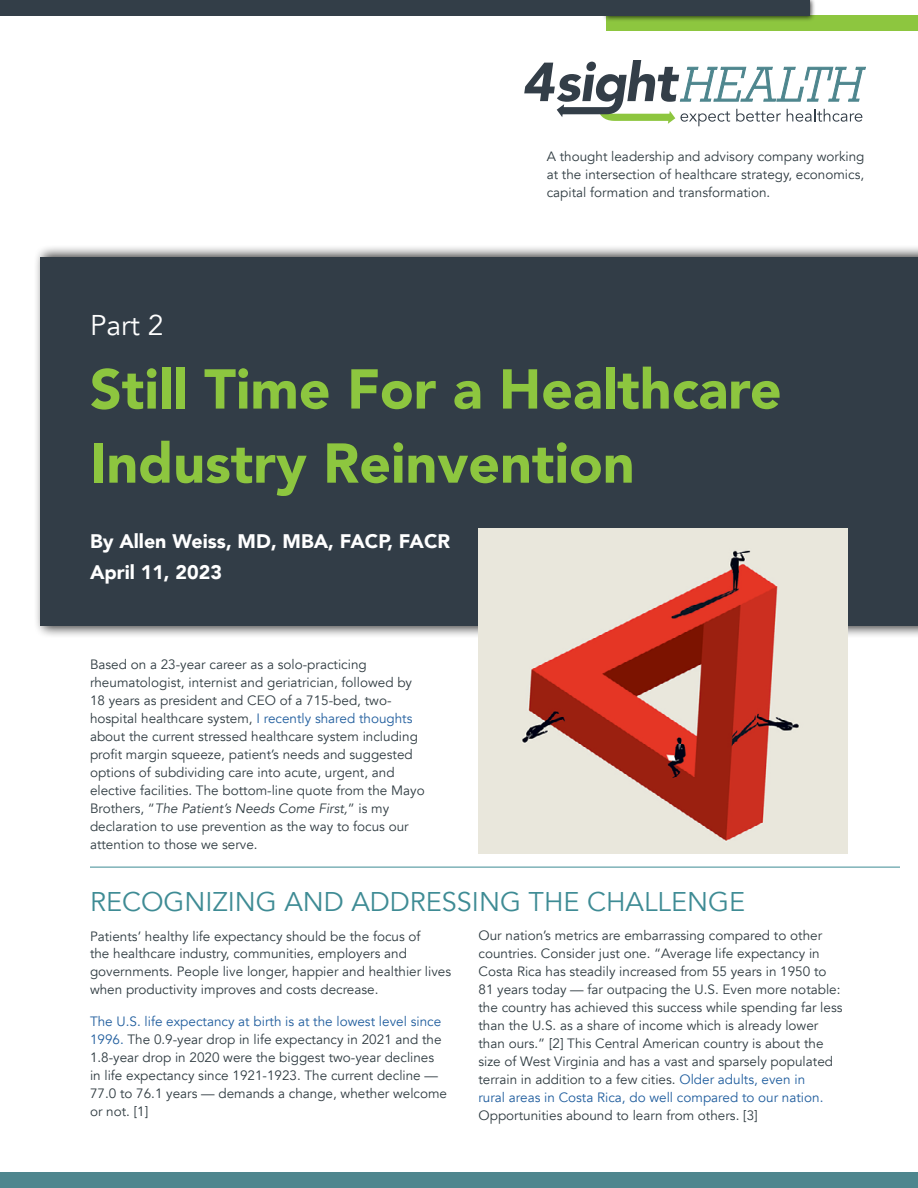
<style>
.page{position:relative;width:918px;height:1188px;background:#fff}
.page>*{position:absolute;margin:0;border:0;box-sizing:border-box;transform-origin:0 0}
.t1{font:900 55.5px/74.1px "Avenir";color:#8dc63f}
.t2{font:28.5px "Avenir";color:#fff}
.t3{font:27px "Avenir";color:#3e8b94}
.t4{font:900 19.65px/31.3px "Avenir";color:#fff}
.t5{font:13.5px/18px "Avenir";color:#303c42}
.s1{color:#215e9e}
.s2{font-style:italic}
</style>
<div class="page">
<div style="left:33px;top:244px;width:885px;height:395px;background:#000;opacity:.75"></div>
<div style="left:40px;top:257px;width:878px;height:369px;background:#323d47"></div>
<svg style="left:524px;top:60px;width:342px;height:66px"></svg>
<div style="left:606px;top:16px;width:312px;height:15px;background:#8dc63f"></div>
<div style="left:602px;top:0;width:214px;height:22px;background:#000;opacity:.75"></div>
<div style="left:0;top:0;width:810px;height:16px;background:#333e48"></div>
<div style="left:0;top:1172px;width:918px;height:16px;background:#4e868e"></div>
<img style="left:478px;top:528px;width:370px;height:325px">
<hr style="left:90px;top:867px;width:810px;height:1px;background:#3e8b94">
<p class="t5" style="left:547px;top:148px;width:319px;text-align:justify">A thought leadership and advisory company working at the intersection of healthcare strategy, economics, capital formation and transformation.</p>
<h2 class="t2" style="left:90px;top:308px;width:75px">Part 2</h2>
<h1 class="t1" style="left:90px;top:351px;width:693px">Still Time For a Healthcare<br>Industry Reinvention</h1>
<h3 class="t4" style="left:90px;top:525px;width:362px">By Allen Weiss, MD, MBA, FACP, FACR<br>April 11, 2023</h3>
<p class="t5" style="left:90px;top:655px;width:336px">Based on a 23-year career as a solo-practicing rheumatologist, internist and geriatrician, followed by 18 years as president and CEO of a 715-bed, two&shy;hospital healthcare system, <span class="s1">I recently shared thoughts </span>about the current stressed healthcare system including profit margin squeeze, patient’s needs and suggested options of subdividing care into acute, urgent, and elective facilities. The bottom-line quote from the Mayo Brothers, “<span class="s2">The Patient’s Needs Come First,</span>” is my declaration to use prevention as the way to focus our attention to those we serve.</p>
<h3 class="t3" style="left:90px;top:886px;width:657px">RECOGNIZING AND ADDRESSING THE CHALLENGE</h3>
<p class="t5" style="left:90px;top:927px;width:363px">Patients’ healthy life expectancy should be the focus of<br>the healthcare industry, communities, employers and governments. People live longer, happier and healthier lives when productivity improves and costs decrease.</p>
<p class="t5" style="left:90px;top:1013px;width:359px"><span class="s1">The U.S. life expectancy at birth is at the lowest level since 1996.</span> The 0.9-year drop in life expectancy in 2021 and the 1.8-year drop in 2020 were the biggest two-year declines in life expectancy since 1921-1923. The current decline — 77.0 to 76.1 years — demands a change, whether welcome or not. [1]</p>
<p class="t5" style="left:479px;top:927px;width:366px">Our nation’s metrics are embarrassing compared to other countries. Consider just one. “Average life expectancy in Costa Rica has steadily increased from 55 years in 1950 to 81 years today — far outpacing the U.S. Even more notable: the country has achieved this success while spending far less than the U.S. as a share of income which is already lower than ours.” [2] This Central American country is about the size of West Virginia and has a vast and sparsely populated terrain in addition to a few cities. <span class="s1">Older adults, even in<br>rural areas in Costa Rica, do well compared to our nation.</span></p>
<p class="t5" style="left:479px;top:1107px;width:281px">Opportunities abound to learn from others. [3]</p>
</div>
